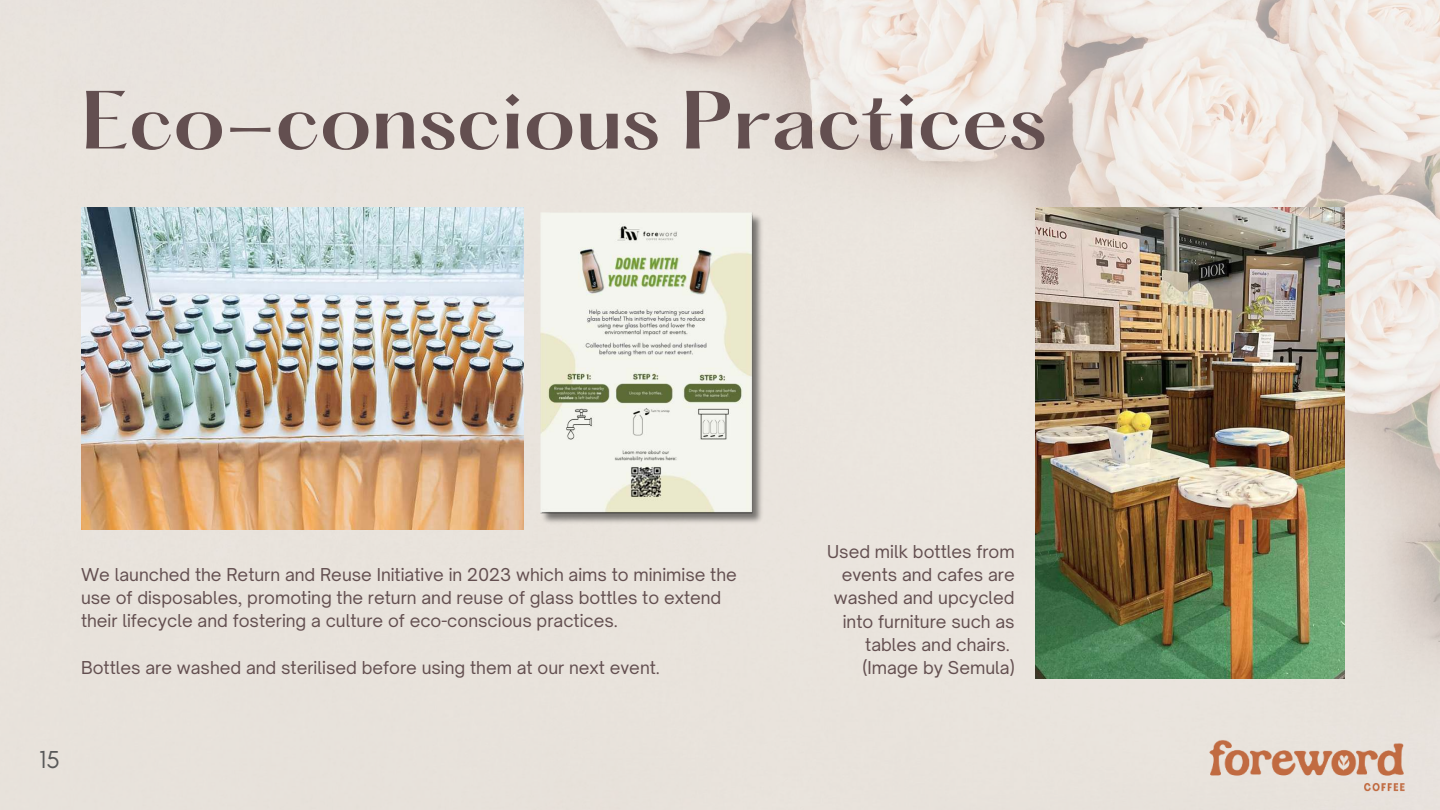
<style>
.page{position:relative;width:1440px;height:810px;background:#fff}
.page>*{position:absolute;margin:0;border:0;box-sizing:border-box;transform-origin:0 0}
.t1{font:600 72px "Hatton";color:#634f50}
.t2{font:25px "Glacial Indifference";color:#595959}
.t3{font:17px/23.2px "Open Sauce One";color:#634f50}
</style>
<div class="page">
<img style="left:0;top:0;width:1440px;height:810px">
<img style="left:81px;top:208px;width:443px;height:321px">
<img style="left:538px;top:208px;width:228px;height:321px">
<img style="left:1035px;top:208px;width:309px;height:471px">
<img style="left:1175px;top:711px;width:265px;height:99px">
<h1 class="t1" style="left:81px;top:82px;width:967px">Eco-conscious Practices</h1>
<p class="t3" style="left:81px;top:562px;width:657px">We launched the Return and Reuse Initiative in 2023 which aims to minimise the use of disposables, promoting the return and reuse of glass bottles to extend their lifecycle and fostering a culture of eco-conscious practices.</p>
<p class="t3" style="left:81px;top:655px;width:580px">Bottles are washed and sterilised before using them at our next event.</p>
<h2 class="t2" style="left:39px;top:745px;width:22px">15</h2>
<p class="t3" style="left:827px;top:540px;width:189px;text-align:right">Used milk bottles from events and cafes are washed and upcycled into furniture such as tables and chairs. (Image by Semula)</p>
</div>
